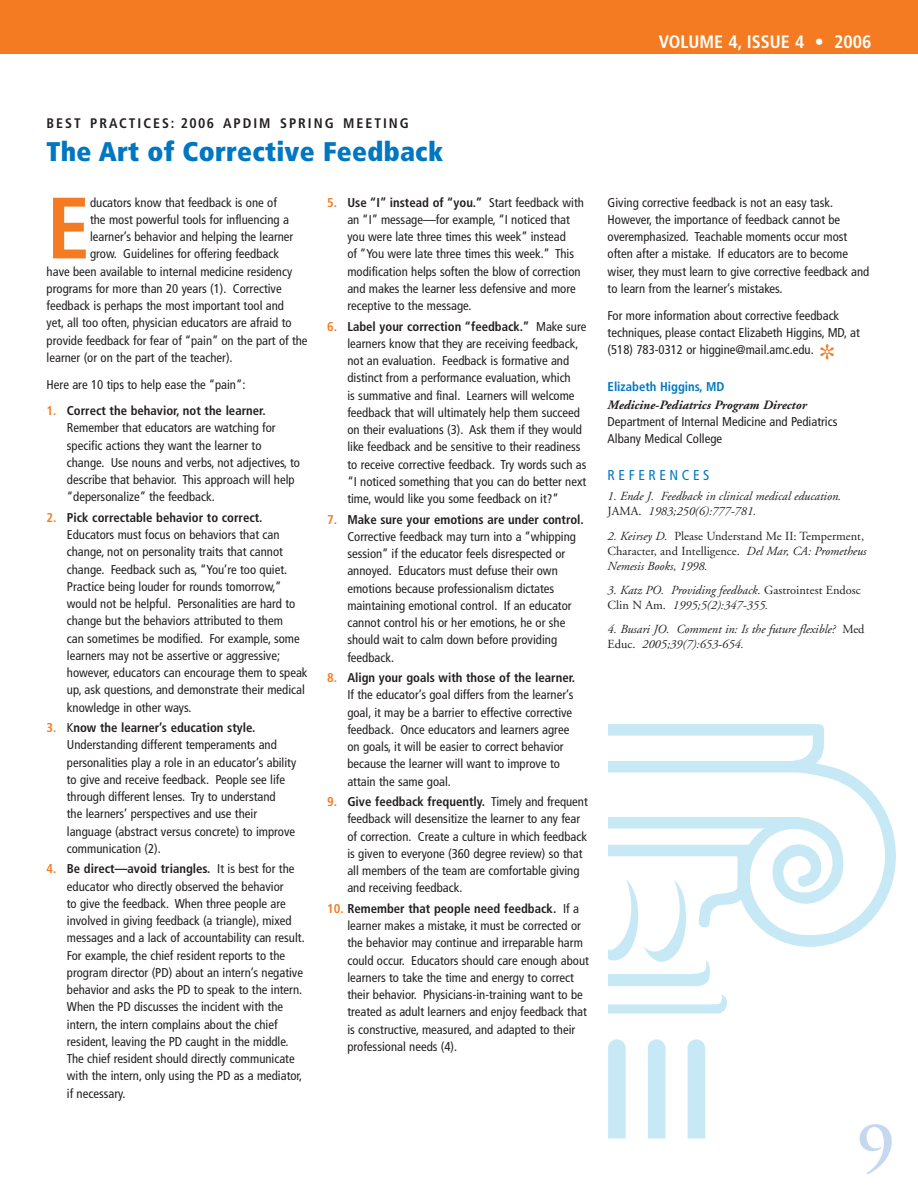
<style>
.page{position:relative;width:918px;height:1188px;background:#fff}
.page>*{position:absolute;margin:0;border:0;box-sizing:border-box;transform-origin:0 0}
.t1{font:700 condensed 86.85px "Frutiger";color:#f47b21}
.t2{font:700 63.45px "Trajan";color:#c6d8ef}
.t3{font:900 condensed 27px "Frutiger";letter-spacing:.01em;color:#0077c0}
.t4{font:700 condensed 18px "Frutiger";color:#fff}
.t5{font:condensed 14.25px "Frutiger";letter-spacing:.25em;color:#0077c0}
.t6{font:700 condensed 13.8px "Frutiger";letter-spacing:.145em;color:#231f20}
.t7{font:condensed 12.75px/17.2px "Frutiger";color:#231f20}
.t8{font:italic 700 12.75px "Adobe Garamond";color:#231f20}
.t9{font:700 condensed 12.75px "Frutiger";color:#0077c0}
.t10{font:italic 12.3px/15px "Adobe Garamond";color:#231f20}
.t11{font:12.3px/15px "Adobe Garamond";color:#231f20}
.s1{font-size:13.95px}
.s2{font-weight:700;color:#f47b21}
.s3{font-weight:700}
.s4{color:#f47b21}
.s5{font-style:normal}
.s6{font-style:italic}
</style>
<div class="page">
<div style="left:0;top:0;width:918px;height:54px;background:#f47b21"></div>
<svg style="left:608px;top:964px;width:119px;height:49px"></svg>
<svg style="left:608px;top:1039px;width:18px;height:99px;background:#c9e9f6"></svg>
<div style="left:648px;top:1039px;width:17px;height:99px;background:#c7e9f6"></div>
<svg style="left:687px;top:1039px;width:18px;height:99px;background:#caeaf6"></svg>
<svg style="left:608px;top:724px;width:288px;height:240px"></svg>
<h3 class="t4" style="left:659px;top:31px;width:214px">VOLUME 4, ISSUE 4 • 2006</h3>
<p class="t6" style="left:46px;top:115px;width:364px">BEST PRACTICES<span class="s1">: 2006</span> APDIM SPRING MEETING</p>
<h3 class="t3" style="left:46px;top:136px;width:398px">The Art of Corrective Feedback</h3>
<h1 class="t1" style="left:47px;top:177px;width:45px">E</h1>
<p class="t7" style="left:90px;top:194px;width:188px">ducators know that feedback is one of</p>
<p class="t7" style="left:90px;top:211px;width:200px">the most powerful tools for influencing a</p>
<p class="t7" style="left:90px;top:228px;width:205px">learner’s behavior and helping the learner</p>
<p class="t7" style="left:90px;top:245px;width:190px">grow. Guidelines for offering feedback</p>
<p class="t7" style="left:47px;top:263px;width:247px">have been available to internal medicine residency</p>
<p class="t7" style="left:47px;top:280px;width:237px">programs for more than 20 years (1). Corrective</p>
<p class="t7" style="left:47px;top:297px;width:239px">feedback is perhaps the most important tool and</p>
<p class="t7" style="left:47px;top:314px;width:247px">yet, all too often, physician educators are afraid to</p>
<p class="t7" style="left:47px;top:332px;width:263px">provide feedback for fear of “pain” on the part of the</p>
<p class="t7" style="left:47px;top:349px;width:187px">learner (or on the part of the teacher).</p>
<p class="t7" style="left:47px;top:376px;width:200px">Here are 10 tips to help ease the “pain”:</p>
<p class="t7" style="left:67px;top:402px;width:235px;text-indent:-20px"><span class="s2">1.</span> <span class="s3">Correct the behavior, not the learner.<br></span>Remember that educators are watching for specific actions they want the learner to change. Use nouns and verbs, not adjectives, to describe that behavior. This approach will help “depersonalize” the feedback.</p>
<p class="t7" style="left:67px;top:509px;width:242px;text-indent:-20px"><span class="s2">2.</span> <span class="s3">Pick correctable behavior to correct.<br></span>Educators must focus on behaviors that can change, not on personality traits that cannot change. Feedback such as, “You’re too quiet.<br>Practice being louder for rounds tomorrow,” would not be helpful. Personalities are hard to change but the behaviors attributed to them<br>can sometimes be modified. For example, some learners may not be assertive or aggressive; however, educators can encourage them to speak up, ask questions, and demonstrate their medical knowledge in other ways.</p>
<p class="t7" style="left:67px;top:719px;width:231px;text-indent:-20px"><span class="s2">3.</span> K<span class="s3">now the learner’s education style.<br></span>Understanding different temperaments and personalities play a role in an educator’s ability to give and receive feedback. People see life through different lenses. Try to understand<br>the learners’ perspectives and use their language (abstract versus concrete) to improve communication (2).</p>
<p class="t7" style="left:67px;top:860px;width:239px;text-indent:-20px"><span class="s2">4.</span> <span class="s3">Be direct—avoid triangles.</span> It is best for the educator who directly observed the behavior<br>to give the feedback. When three people are involved in giving feedback (a triangle), mixed messages and a lack of accountability can result.<br>For example, the chief resident reports to the program director (PD) about an intern’s negative behavior and asks the PD to speak to the intern.<br>When the PD discusses the incident with the intern, the intern complains about the chief resident, leaving the PD caught in the middle.<br>The chief resident should directly communicate with the intern, only using the PD as a mediator, if necessary.</p>
<p class="t7" style="left:347px;top:194px;width:238px;text-indent:-20px"><span class="s2">5.</span> <span class="s3">Use “I” instead of “you.”</span> Start feedback with an “I” message—for example, “I noticed that you were late three times this week” instead<br>of “You were late three times this week.” This modification helps soften the blow of correction and makes the learner less defensive and more receptive to the message.</p>
<p class="t7" style="left:347px;top:318px;width:241px;text-indent:-20px"><span class="s2">6.</span> <span class="s3">Label your correction “feedback.”</span> Make sure learners know that they are receiving feedback, not an evaluation. Feedback is formative and distinct from a performance evaluation, which<br>is summative and final. Learners will welcome feedback that will ultimately help them succeed on their evaluations (3). Ask them if they would like feedback and be sensitive to their readiness to receive corrective feedback. Try words such as “I noticed something that you can do better next time, would like you some feedback on it?”</p>
<p class="t7" style="left:347px;top:511px;width:238px;text-indent:-20px"><span class="s2">7.</span> <span class="s3">Make sure your emotions are under control.<br></span>Corrective feedback may turn into a “whipping session” if the educator feels disrespected or annoyed. Educators must defuse their own emotions because professionalism dictates maintaining emotional control. If an educator cannot control his or her emotions, he or she should wait to calm down before providing feedback.</p>
<p class="t7" style="left:347px;top:669px;width:229px;text-indent:-20px"><span class="s2">8.</span> <span class="s3">Align your goals with those of the learner.<br></span>If the educator’s goal differs from the learner’s goal, it may be a barrier to effective corrective feedback. Once educators and learners agree on goals, it will be easier to correct behavior because the learner will want to improve to attain the same goal.</p>
<p class="t7" style="left:347px;top:793px;width:242px;text-indent:-20px"><span class="s2">9.</span> <span class="s3">Give feedback frequently.</span> Timely and frequent feedback will desensitize the learner to any fear of correction. Create a culture in which feedback is given to everyone (360 degree review) so that all members of the team are comfortable giving and receiving feedback.</p>
<p class="t7" style="left:347px;top:900px;width:243px;text-indent:-20px"><span class="s2">10.</span> <span class="s3">Remember that people need feedback.</span> If a learner makes a mistake, it must be corrected or the behavior may continue and irreparable harm could occur. Educators should care enough about learners to take the time and energy to correct their behavior. Physicians-in-training want to be treated as adult learners and enjoy feedback that is constructive, measured, and adapted to their professional needs (4).</p>
<p class="t7" style="left:608px;top:194px;width:263px">Giving corrective feedback is not an easy task.<br>However, the importance of feedback cannot be overemphasized. Teachable moments occur most often after a mistake. If educators are to become wiser, they must learn to give corrective feedback and to learn from the learner’s mistakes.</p>
<p class="t7" style="left:608px;top:307px;width:254px">For more information about corrective feedback techniques, please contact Elizabeth Higgins, MD, at (518) 783-0312 or higgine@mail.amc.edu. <span class="s4">✼</span></p>
<p class="t9" style="left:608px;top:379px;width:118px">Elizabeth Higgins, MD</p>
<p class="t8" style="left:608px;top:398px;width:201px">Medicine-Pediatrics Program Director</p>
<p class="t7" style="left:608px;top:413px;width:231px">Department of Internal Medicine and Pediatrics<br>Albany Medical College</p>
<p class="t5" style="left:608px;top:467px;width:104px">REFERENCES</p>
<p class="t10" style="left:608px;top:489px;width:235px">1. Ende J. Feedback in clinical medical education.<br><span class="s5">JAMA.</span> 1983;250(6):777-781.</p>
<p class="t11" style="left:608px;top:529px;width:260px"><span class="s6">2. Keirsey D.</span> Please Understand Me II: Temperment,<br>Character, and Intelligence. <span class="s6">Del Mar, CA: Prometheus<br>Nemesis Books, 1998.</span></p>
<p class="t10" style="left:608px;top:583px;width:255px">3. Katz PO. Providing feedback. <span class="s5">Gastrointest Endosc<br>Clin N Am.</span> 1995;5(2):347-355.</p>
<p class="t10" style="left:608px;top:622px;width:258px">4. Busari JO. Comment in: Is the future flexible? <span class="s5">Med<br>Educ.</span> 2005;39(7):653-654.</p>
<h2 class="t2" style="left:856px;top:1110px;width:41px">9</h2>
</div>
